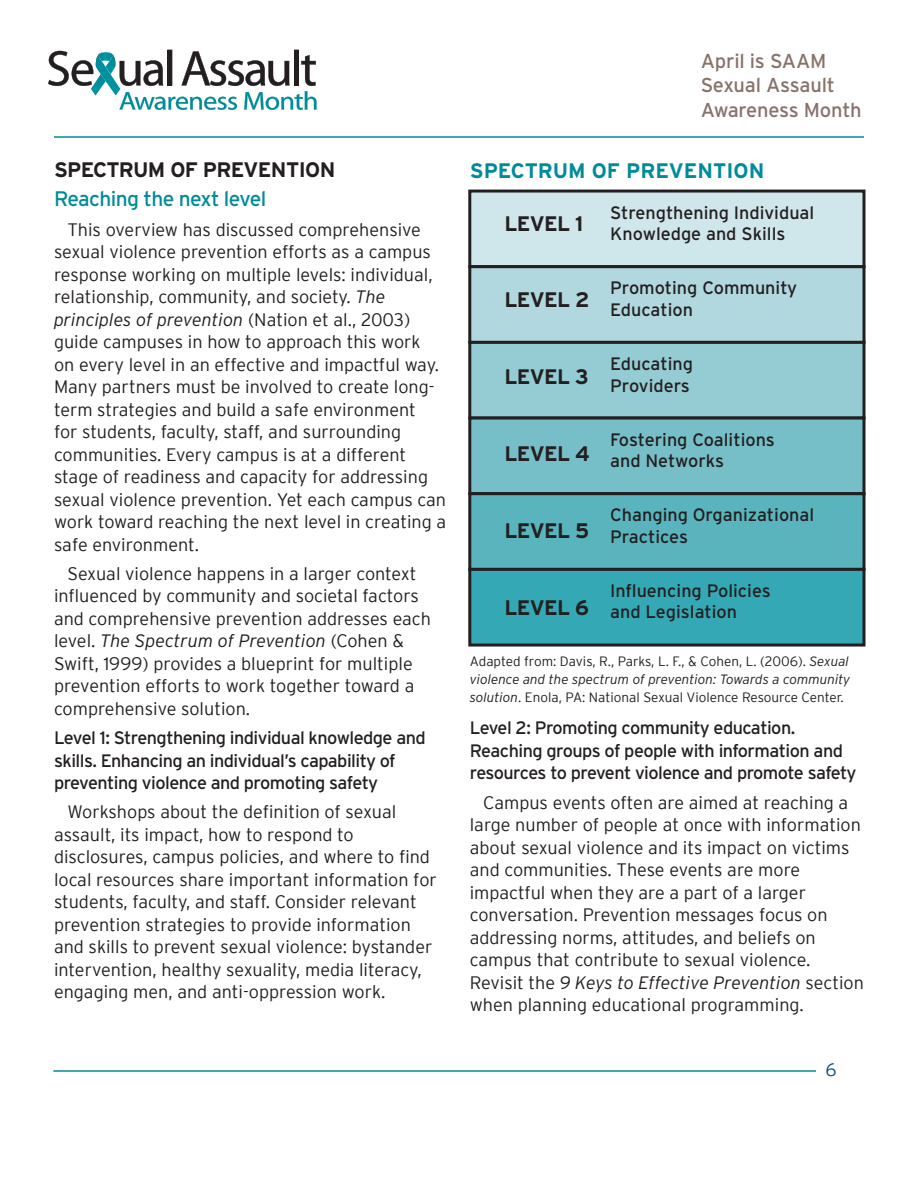
<style>
.page{position:relative;width:918px;height:1188px;background:#fff}
.page>*{position:absolute;margin:0;border:0;box-sizing:border-box;transform-origin:0 0}
.t1{font:700 21px/29.2px "Interstate";letter-spacing:-.03em;color:#231f20}
.t2{font:700 21px "Interstate";color:#008b98}
.t3{font:20.1px/24.2px "Interstate";letter-spacing:-.01em;color:#877269}
.t4{font:300 18px/22.5px "Interstate";color:#231f20}
.t5{font:18px/22.5px "Interstate";letter-spacing:-.03em;color:#231f20}
.t6{font:18px/21.6px "Interstate";color:#231f20}
.t7{font:300 18px "Interstate";color:#014990}
.t8{font:300 13.5px/18px "Interstate";color:#231f20;text-align:justify}
.s1{font-weight:400;color:#008b98}
.s2{font-style:italic}
</style>
<div class="page">
<img style="left:113px;top:55px;width:6px;height:41px">
<svg style="left:48px;top:51px;width:65px;height:45px"></svg>
<svg style="left:119px;top:50px;width:198px;height:60px"></svg>
<hr style="left:54px;top:136px;width:810px;height:2px;background:#008b98">
<hr style="left:53px;top:1070px;width:810px;height:2px;background:#008b98">
<div style="left:816px;top:1062px;width:49px;height:29px;background:#fff"></div>
<div style="left:470px;top:191px;width:394px;height:76px;background:#cfe6ea"></div>
<div style="left:468px;top:190px;width:398px;height:78px;border:3px solid #231f20"></div>
<div style="left:470px;top:267px;width:394px;height:75px;background:#b1d8df"></div>
<div style="left:468px;top:265px;width:398px;height:79px;border:3px solid #231f20"></div>
<div style="left:470px;top:342px;width:394px;height:76px;background:#95cbd2"></div>
<div style="left:468px;top:341px;width:398px;height:79px;border:3px solid #231f20"></div>
<div style="left:470px;top:418px;width:394px;height:76px;background:#77bfc8"></div>
<div style="left:468px;top:417px;width:398px;height:78px;border:3px solid #231f20"></div>
<div style="left:470px;top:494px;width:394px;height:75px;background:#5ab4be"></div>
<div style="left:468px;top:492px;width:398px;height:79px;border:3px solid #231f20"></div>
<div style="left:470px;top:569px;width:394px;height:76px;background:#34a9b5"></div>
<div style="left:468px;top:568px;width:398px;height:79px;border:3px solid #231f20"></div>
<p class="t1" style="left:54px;top:155px;width:283px">SPECTRUM OF PREVENTION<br><span class="s1">Reaching the next level</span></p>
<p class="t4" style="left:54px;top:218px;width:394px;text-indent:14px">This overview has discussed comprehensive sexual violence prevention efforts as a campus response working on multiple levels: individual, relationship, community, and society. <span class="s2">The principles of prevention</span> (Nation et al., 2003) guide campuses in how to approach this work<br>on every level in an effective and impactful way.<br>Many partners must be involved to create long&shy;term strategies and build a safe environment<br>for students, faculty, staff, and surrounding communities. Every campus is at a different stage of readiness and capacity for addressing sexual violence prevention. Yet each campus can work toward reaching the next level in creating a safe environment.</p>
<p class="t4" style="left:54px;top:562px;width:379px;text-indent:14px">Sexual violence happens in a larger context influenced by community and societal factors and comprehensive prevention addresses each level. <span class="s2">The Spectrum of Prevention</span> (Cohen &amp; Swift, 1999) provides a blueprint for multiple prevention efforts to work together toward a comprehensive solution.</p>
<p class="t5" style="left:54px;top:726px;width:373px">Level 1: Strengthening individual knowledge and skills. Enhancing an individual’s capability of preventing violence and promoting safety</p>
<p class="t4" style="left:54px;top:801px;width:384px;text-indent:14px">Workshops about the definition of sexual assault, its impact, how to respond to disclosures, campus policies, and where to find local resources share important information for students, faculty, and staff. Consider relevant prevention strategies to provide information and skills to prevent sexual violence: bystander intervention, healthy sexuality, media literacy, engaging men, and anti-oppression work.</p>
<p class="t3" style="left:701px;top:49px;width:162px">April is SAAM<br>Sexual Assault<br>Awareness Month</p>
<p class="t2" style="left:470px;top:158px;width:296px">SPECTRUM OF PREVENTION</p>
<p class="t1" style="left:505px;top:208px;width:80px">LEVEL 1</p>
<p class="t6" style="left:610px;top:201px;width:206px">Strengthening Individual<br>Knowledge and Skills</p>
<p class="t1" style="left:505px;top:285px;width:86px">LEVEL 2</p>
<p class="t6" style="left:610px;top:277px;width:189px">Promoting Community<br>Education</p>
<p class="t1" style="left:505px;top:362px;width:85px">LEVEL 3</p>
<p class="t1" style="left:505px;top:439px;width:87px">LEVEL 4</p>
<p class="t1" style="left:505px;top:516px;width:86px">LEVEL 5</p>
<p class="t6" style="left:610px;top:353px;width:84px">Educating<br>Providers</p>
<p class="t6" style="left:610px;top:428px;width:166px">Fostering Coalitions and Networks</p>
<p class="t6" style="left:610px;top:504px;width:205px">Changing Organizational<br>Practices</p>
<p class="t6" style="left:610px;top:579px;width:162px">Influencing Policies and Legislation</p>
<p class="t8" style="left:470px;top:652px;width:382px">Adapted from: Davis, R., Parks, L. F., &amp; Cohen, L. (2006). <span class="s2">Sexual violence and the spectrum of prevention: Towards a community solution</span>. Enola, PA: National Sexual Violence Resource Center.</p>
<p class="t1" style="left:505px;top:592px;width:86px">LEVEL 6</p>
<p class="t5" style="left:470px;top:717px;width:388px">Level 2: Promoting community education.<br>Reaching groups of people with information and resources to prevent violence and promote safety</p>
<p class="t4" style="left:470px;top:791px;width:396px;text-indent:14px">Campus events often are aimed at reaching a large number of people at once with information about sexual violence and its impact on victims and communities. These events are more impactful when they are a part of a larger conversation. Prevention messages focus on addressing norms, attitudes, and beliefs on campus that contribute to sexual violence.<br>Revisit the <span class="s2">9 Keys to Effective Prevention</span> section when planning educational programming.</p>
<p class="t7" style="left:825px;top:1060px;width:13px">6</p>
</div>
